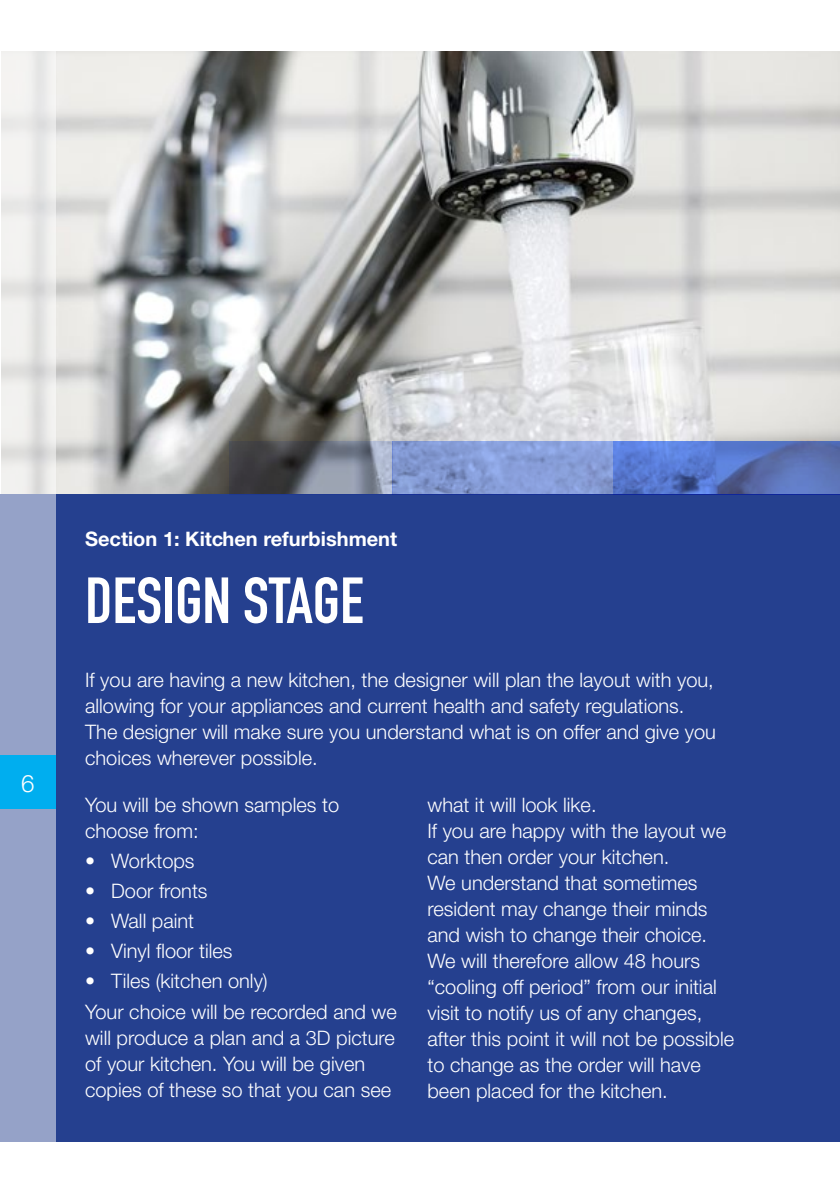
<style>
.page{position:relative;width:840px;height:1191px;background:#fff}
.page>*{position:absolute;margin:0;border:0;box-sizing:border-box;transform-origin:0 0}
.t1{font:64px "DIN Engschrift";color:#fff}
.t2{font:300 24px "Helvetica Neue";color:#fff}
.t3{font:300 20px/26px "Helvetica Neue";color:#fff}
.t4{font:700 20px "Helvetica Neue CE";color:#fff}
</style>
<div class="page">
<img style="left:56px;top:51px;width:783px;height:443px">
<div style="left:0;top:494px;width:839px;height:648px;background:#25408f"></div>
<svg style="left:613px;top:441px;width:226px;height:53px;background:#5874c2"></svg>
<svg style="left:392px;top:441px;width:221px;height:53px;background:#859bd6"></svg>
<svg style="left:229px;top:441px;width:163px;height:53px;background:#646872"></svg>
<svg style="left:0;top:51px;width:56px;height:1091px;fill:#95a2c8"></svg>
<div style="left:0;top:755px;width:56px;height:54px;background:#00aeef"></div>
<p class="t2" style="left:21px;top:768px;width:15px">6</p>
<p class="t4" style="left:85px;top:526px;width:313px">Section 1: Kitchen refurbishment</p>
<h1 class="t1" style="left:85px;top:563px;width:280px">DESIGN STAGE</h1>
<p class="t3" style="left:85px;top:666px;width:632px">If you are having a new kitchen, the designer will plan the layout with you, allowing for your appliances and current health and safety regulations.<br>The designer will make sure you understand what is on offer and give you choices wherever possible.</p>
<p class="t3" style="left:85px;top:791px;width:255px">You will be shown samples to choose from:</p>
<p class="t3" style="left:85px;top:847px;width:111px">• Worktops</p>
<p class="t3" style="left:85px;top:877px;width:124px">• Door fronts</p>
<p class="t3" style="left:85px;top:907px;width:110px">• Wall paint</p>
<p class="t3" style="left:85px;top:937px;width:149px">• Vinyl floor tiles</p>
<p class="t3" style="left:85px;top:964px;width:313px;line-height:31.6px">• Tiles (kitchen only)<br>Your choice will be recorded and we</p>
<p class="t3" style="left:85px;top:1024px;width:311px">will produce a plan and a 3D picture of your kitchen. You will be given copies of these so that you can see</p>
<p class="t3" style="left:427px;top:791px;width:308px">what it will look like.<br>If you are happy with the layout we can then order your kitchen.<br>We understand that sometimes resident may change their minds and wish to change their choice.<br>We will therefore allow 48 hours “cooling off period” from our initial visit to notify us of any changes, after this point it will not be possible to change as the order will have been placed for the kitchen.</p>
</div>
